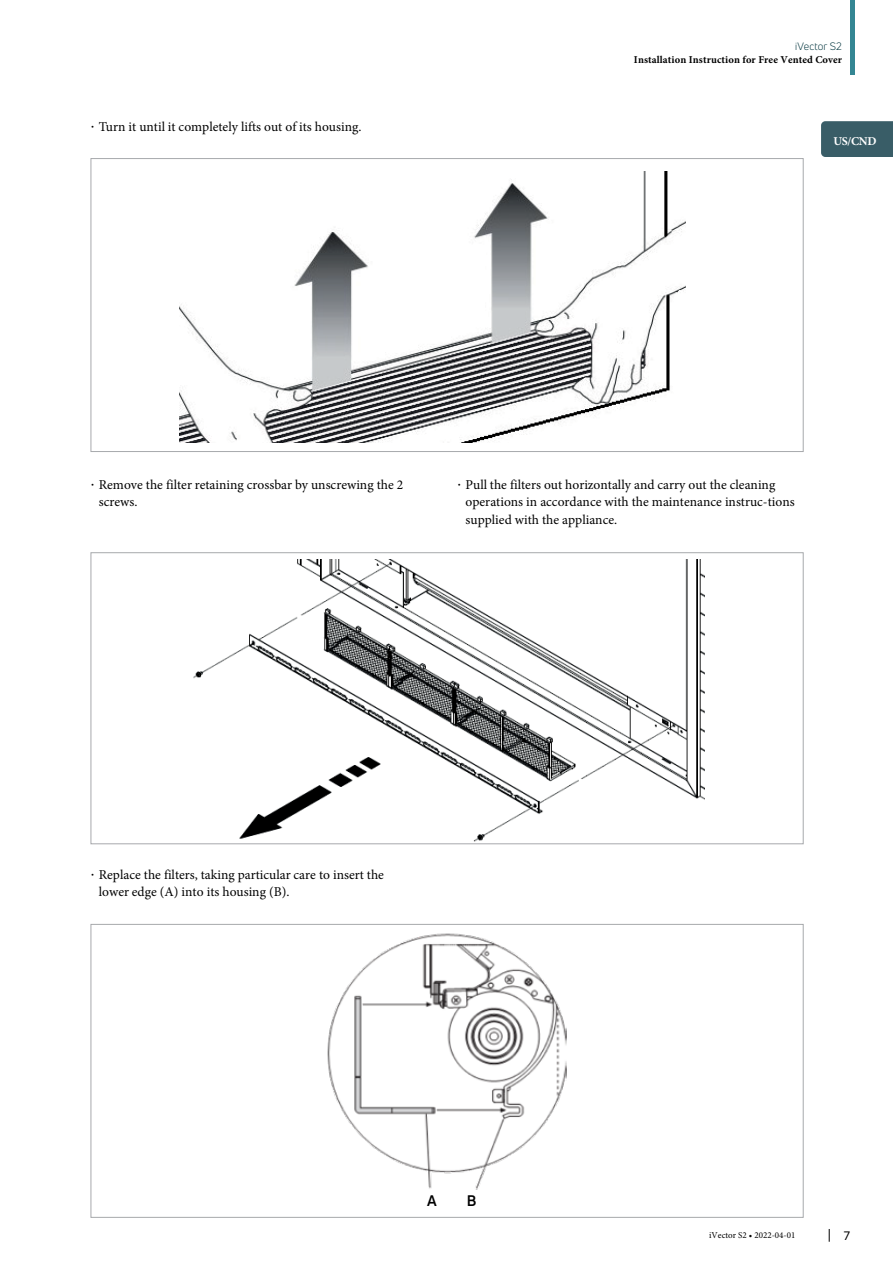
<style>
.page{position:relative;width:893px;height:1263px;background:#fff}
.page>*{position:absolute;margin:0;border:0;box-sizing:border-box;transform-origin:0 0}
.t1{font:700 15px "Uni Neue";color:#000}
.t2{font:13.5px/17.5px "Minion Pro";color:#000}
.t3{font:700 12px "Minion Pro";color:#fff}
.t4{font:12px "Uni Neue";color:#000}
.t5{font:700 10.5px "Minion Pro";letter-spacing:.01em;color:#000}
.t6{font:10.5px "Uni Neue";letter-spacing:.01em;color:#00343d}
.t7{font:9px "Minion Pro";color:#000}
.s1{font-family:"Uni Neue"}
</style>
<div class="page">
<img style="left:179px;top:171px;width:506px;height:271px">
<img style="left:193px;top:559px;width:512px;height:283px">
<img style="left:327px;top:933px;width:239px;height:257px">
<div style="left:821px;top:121px;width:72px;height:36px;background:#395d67"></div>
<svg style="left:829px;top:1229px;width:1px;height:13px"></svg>
<div style="left:850px;top:0;width:5px;height:74px;background:#348693"></div>
<p class="t2" style="left:90px;top:118px;width:273px"><span class="s1">•</span> Turn it until it completely lifts out of its housing.</p>
<p class="t6" style="left:795px;top:40px;width:48px">iVector S2</p>
<p class="t5" style="left:634px;top:53px;width:210px">Installation Instruction for Free Vented Cover</p>
<p class="t3" style="left:833px;top:132px;width:45px">US/CND</p>
<p class="t2" style="left:99px;top:475px;width:306px;text-indent:-9px"><span class="s1">•</span> Remove the filter retaining crossbar by unscrewing the 2 screws.</p>
<p class="t2" style="left:466px;top:475px;width:331px;text-indent:-9px"><span class="s1">•</span> Pull the filters out horizontally and carry out the cleaning operations in accordance with the maintenance instruc-tions supplied with the appliance.</p>
<p class="t2" style="left:99px;top:865px;width:287px;text-indent:-9px"><span class="s1">•</span> Replace the filters, taking particular care to insert the lower edge (A) into its housing (B).</p>
<p class="t1" style="left:427px;top:1191px;width:11px">A</p>
<p class="t1" style="left:467px;top:1191px;width:11px">B</p>
<p class="t7" style="left:709px;top:1229px;width:88px">iVector S2 • 2022-04-01</p>
<p class="t4" style="left:843px;top:1228px;width:8px">7</p>
</div>
